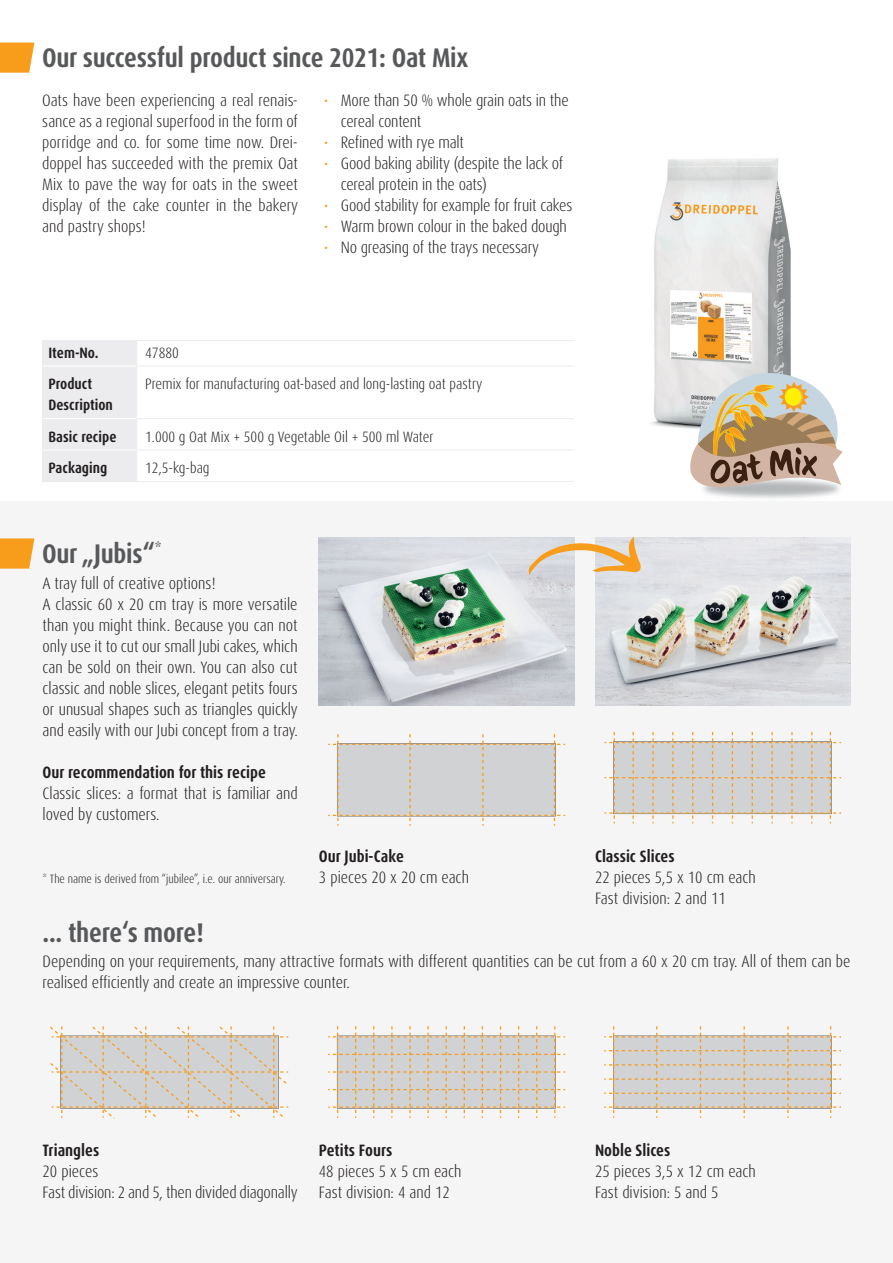
<style>
.page{position:relative;width:893px;height:1263px;background:#fff}
.page>*{position:absolute;margin:0;border:0;box-sizing:border-box;transform-origin:0 0}
.t1{font:700 condensed 27px "Dax Pro";letter-spacing:-.01em;color:#57585a}
.t2{font:300 condensed 16.5px/21px "Dax Pro";color:#231f20}
.t3{font:700 condensed 16.5px "Dax Pro";color:#231f20}
.t4{font:300 condensed 15px "Dax Pro";color:#231f20}
.t5{font:700 condensed 15px/21px "Dax Pro";color:#231f20}
.t6{font:300 condensed 12px "Dax Pro";color:#231f20}
.s1{color:#f89c1c}
</style>
<div class="page">
<img style="left:651px;top:158px;width:140px;height:271px">
<div style="left:0;top:502px;width:893px;height:761px;background:#f5f5f6"></div>
<svg style="left:0;top:538px;width:34px;height:31px"></svg>
<svg style="left:0;top:43px;width:34px;height:30px"></svg>
<svg style="left:50px;top:1026px;width:239px;height:93px"></svg>
<svg style="left:605px;top:732px;width:236px;height:91px"></svg>
<svg style="left:328px;top:734px;width:237px;height:92px"></svg>
<svg style="left:604px;top:1026px;width:237px;height:92px"></svg>
<svg style="left:328px;top:1026px;width:237px;height:92px"></svg>
<img style="left:319px;top:537px;width:255px;height:169px">
<img style="left:595px;top:537px;width:255px;height:169px">
<svg style="left:528px;top:536px;width:113px;height:39px"></svg>
<div style="left:42px;top:341px;width:95px;height:140px;background:#ececee"></div>
<hr style="left:42px;top:366px;width:1px;height:53px;background:#ececee">
<hr style="left:136px;top:366px;width:1px;height:53px;background:#ececee">
<hr style="left:42px;top:419px;width:1px;height:31px;background:#ececee">
<hr style="left:136px;top:419px;width:1px;height:31px;background:#ececee">
<hr style="left:42px;top:450px;width:1px;height:31px;background:#ececee">
<hr style="left:136px;top:450px;width:1px;height:31px;background:#ececee">
<hr style="left:42px;top:340px;width:95px;height:1px;background:#ececee">
<hr style="left:137px;top:340px;width:437px;height:1px;background:#ececee">
<hr style="left:137px;top:366px;width:437px;height:1px;background:#ececee">
<hr style="left:137px;top:418px;width:437px;height:1px;background:#ececee">
<hr style="left:137px;top:450px;width:437px;height:1px;background:#ececee">
<hr style="left:42px;top:481px;width:95px;height:1px;background:#ececee">
<hr style="left:137px;top:481px;width:437px;height:1px;background:#ececee">
<hr style="left:43px;top:366px;width:93px;height:1px;background:#fff">
<hr style="left:43px;top:418px;width:93px;height:1px;background:#fff">
<hr style="left:43px;top:450px;width:93px;height:1px;background:#fff">
<svg style="left:688px;top:372px;width:155px;height:118px;background:#c4b49b"></svg>
<h1 class="t1" style="left:42px;top:40px;width:428px">Our successful product since 2021: Oat Mix</h1>
<p class="t2" style="left:42px;top:89px;width:257px;text-align:justify">Oats have been experiencing a real renais&shy;sance as a regional superfood in the form of porridge and co. for some time now. Drei&shy;doppel has succeeded with the premix Oat Mix to pave the way for oats in the sweet display of the cake counter in the bakery and pastry shops!</p>
<p class="t2" style="left:341px;top:89px;width:229px;text-indent:-17px"><span class="s1">•</span> More than 50 % whole grain oats in the cereal content</p>
<p class="t2" style="left:324px;top:131px;width:142px"><span class="s1">•</span> Refined with rye malt</p>
<p class="t2" style="left:341px;top:152px;width:224px;text-indent:-17px"><span class="s1">•</span> Good baking ability (despite the lack of cereal protein in the oats)</p>
<p class="t2" style="left:324px;top:194px;width:250px"><span class="s1">•</span> Good stability for example for fruit cakes</p>
<p class="t2" style="left:324px;top:215px;width:245px"><span class="s1">•</span> Warm brown colour in the baked dough</p>
<p class="t2" style="left:324px;top:236px;width:217px"><span class="s1">•</span> No greasing of the trays necessary</p>
<p class="t5" style="left:48px;top:342px;width:52px">Item-No.</p>
<p class="t4" style="left:145px;top:343px;width:35px">47880</p>
<p class="t5" style="left:48px;top:373px;width:66px">Product<br>Description</p>
<p class="t4" style="left:145px;top:374px;width:339px">Premix for manufacturing oat-based and long-lasting oat pastry</p>
<p class="t5" style="left:48px;top:426px;width:69px">Basic recipe</p>
<p class="t4" style="left:145px;top:427px;width:290px">1.000 g Oat Mix + 500 g Vegetable Oil + 500 ml Water</p>
<p class="t5" style="left:48px;top:457px;width:60px">Packaging</p>
<p class="t4" style="left:145px;top:458px;width:66px">12,5-kg-bag</p>
<h1 class="t1" style="left:42px;top:536px;width:121px">Our „Jubis“<sup>*</sup></h1>
<p class="t2" style="left:43px;top:572px;width:257px">A tray full of creative options!<br>A classic 60 x 20 cm tray is more versatile than you might think. Because you can not only use it to cut our small Jubi cakes, which can be sold on their own. You can also cut classic and noble slices, elegant petits fours or unusual shapes such as triangles quickly and easily with our Jubi concept from a tray.</p>
<p class="t3" style="left:43px;top:761px;width:225px">Our recommendation for this recipe</p>
<p class="t2" style="left:43px;top:782px;width:257px">Classic slices: a format that is familiar and loved by customers.</p>
<p class="t6" style="left:43px;top:871px;width:245px">* The name is derived from “jubilee”, i.e. our anniversary.</p>
<p class="t3" style="left:319px;top:845px;width:86px">Our Jubi-Cake</p>
<p class="t2" style="left:319px;top:866px;width:152px">3 pieces 20 x 20 cm each</p>
<p class="t3" style="left:595px;top:845px;width:81px">Classic Slices</p>
<p class="t2" style="left:595px;top:866px;width:162px">22 pieces 5,5 x 10 cm each<br>Fast division: 2 and 11</p>
<h1 class="t1" style="left:43px;top:915px;width:163px">... there‘s more!</h1>
<p class="t2" style="left:43px;top:950px;width:809px">Depending on your requirements, many attractive formats with different quantities can be cut from a 60 x 20 cm tray. All of them can be realised efficiently and create an impressive counter.</p>
<p class="t3" style="left:43px;top:1139px;width:58px">Triangles</p>
<p class="t2" style="left:43px;top:1160px;width:257px">20 pieces<br>Fast division: 2 and 5, then divided diagonally</p>
<p class="t3" style="left:319px;top:1139px;width:75px">Petits Fours</p>
<p class="t2" style="left:319px;top:1160px;width:144px">48 pieces 5 x 5 cm each<br>Fast division: 4 and 12</p>
<p class="t3" style="left:595px;top:1139px;width:77px">Noble Slices</p>
<p class="t2" style="left:595px;top:1160px;width:162px">25 pieces 3,5 x 12 cm each<br>Fast division: 5 and 5</p>
</div>
